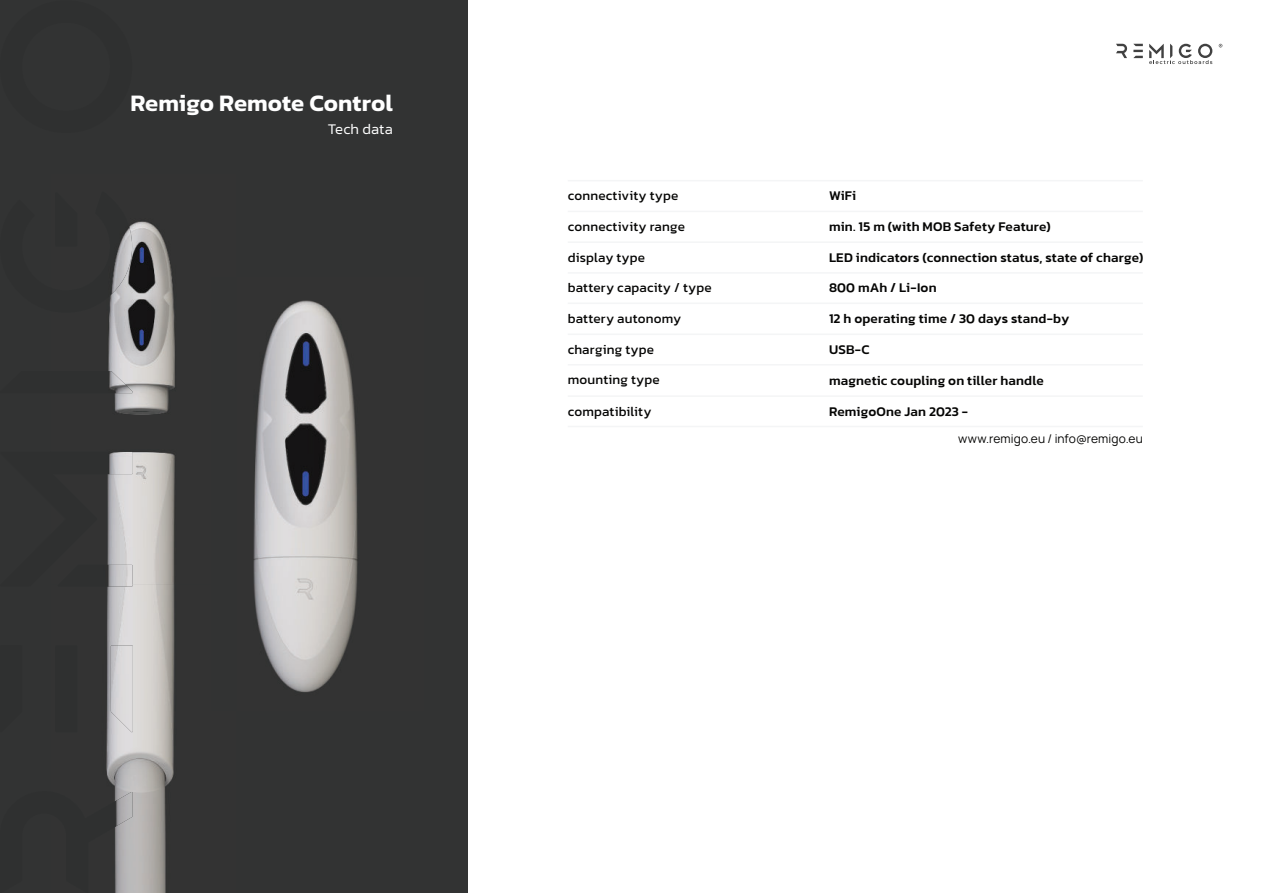
<style>
.page{position:relative;width:1263px;height:893px;background:#fff}
.page>*{position:absolute;margin:0;border:0;box-sizing:border-box;transform-origin:0 0}
.t1{font:600 24px "Kanit";color:#fff}
.t2{font:300 15px "Kanit";letter-spacing:.005em;color:#fff}
.t3{font:500 13.5px "Kanit";letter-spacing:.01em;color:#050504}
.t4{font:13.5px "Kanit";letter-spacing:.015em;color:#050504}
.t5{font:12px "Manrope";letter-spacing:.01em;color:#050504}
</style>
<div class="page">
<div style="left:0;top:0;width:468px;height:893px;background:#323333"></div>
<hr style="left:568px;top:180px;width:575px;height:1px;background:#f4f5f6">
<hr style="left:568px;top:211px;width:575px;height:1px;background:#f4f5f6">
<hr style="left:568px;top:241px;width:575px;height:2px;background:#f4f5f6">
<hr style="left:568px;top:272px;width:575px;height:2px;background:#f4f5f6">
<hr style="left:568px;top:302px;width:575px;height:2px;background:#f4f5f6">
<hr style="left:568px;top:333px;width:575px;height:2px;background:#f4f5f6">
<hr style="left:568px;top:364px;width:575px;height:2px;background:#f4f5f6">
<hr style="left:568px;top:395px;width:575px;height:2px;background:#f4f5f6">
<hr style="left:568px;top:426px;width:575px;height:1px;background:#f4f5f6">
<img style="left:253px;top:300px;width:105px;height:392px">
<img style="left:106px;top:221px;width:69px;height:672px">
<img style="left:106px;top:792px;width:27px;height:101px">
<img style="left:111px;top:645px;width:22px;height:87px">
<img style="left:106px;top:566px;width:27px;height:20px">
<img style="left:106px;top:452px;width:27px;height:114px">
<img style="left:106px;top:371px;width:27px;height:22px">
<img style="left:106px;top:221px;width:26px;height:92px">
<svg style="left:1116px;top:44px;width:11px;height:14px"></svg>
<svg style="left:1133px;top:44px;width:10px;height:14px"></svg>
<svg style="left:1149px;top:44px;width:63px;height:20px"></svg>
<h1 class="t1" style="left:130px;top:94px;width:264px">Remigo Remote Control</h1>
<p class="t2" style="left:328px;top:120px;width:67px">Tech data</p>
<p class="t4" style="left:568px;top:191px;width:112px">connectivity type</p>
<p class="t3" style="left:829px;top:191px;width:29px">WiFi</p>
<p class="t4" style="left:568px;top:221px;width:119px">connectivity range</p>
<p class="t3" style="left:829px;top:222px;width:223px">min. 15 m (with MOB Safety Feature)</p>
<p class="t4" style="left:568px;top:252px;width:79px">display type</p>
<p class="t3" style="left:829px;top:252px;width:316px">LED indicators (connection status, state of charge)</p>
<p class="t4" style="left:568px;top:283px;width:145px">battery capacity / type</p>
<p class="t3" style="left:829px;top:283px;width:109px">800 mAh / Li-Ion</p>
<p class="t4" style="left:568px;top:313px;width:115px">battery autonomy</p>
<p class="t3" style="left:829px;top:313px;width:242px">12 h operating time / 30 days stand-by</p>
<p class="t4" style="left:568px;top:344px;width:88px">charging type</p>
<p class="t3" style="left:829px;top:344px;width:42px">USB-C</p>
<p class="t4" style="left:568px;top:375px;width:94px">mounting type</p>
<p class="t3" style="left:829px;top:375px;width:216px">magnetic coupling on tiller handle</p>
<p class="t4" style="left:568px;top:406px;width:85px">compatibility</p>
<p class="t3" style="left:829px;top:406px;width:141px">RemigoOne Jan 2023 -</p>
<p class="t5" style="left:958px;top:434px;width:186px">www.remigo.eu / info@remigo.eu</p>
</div>
